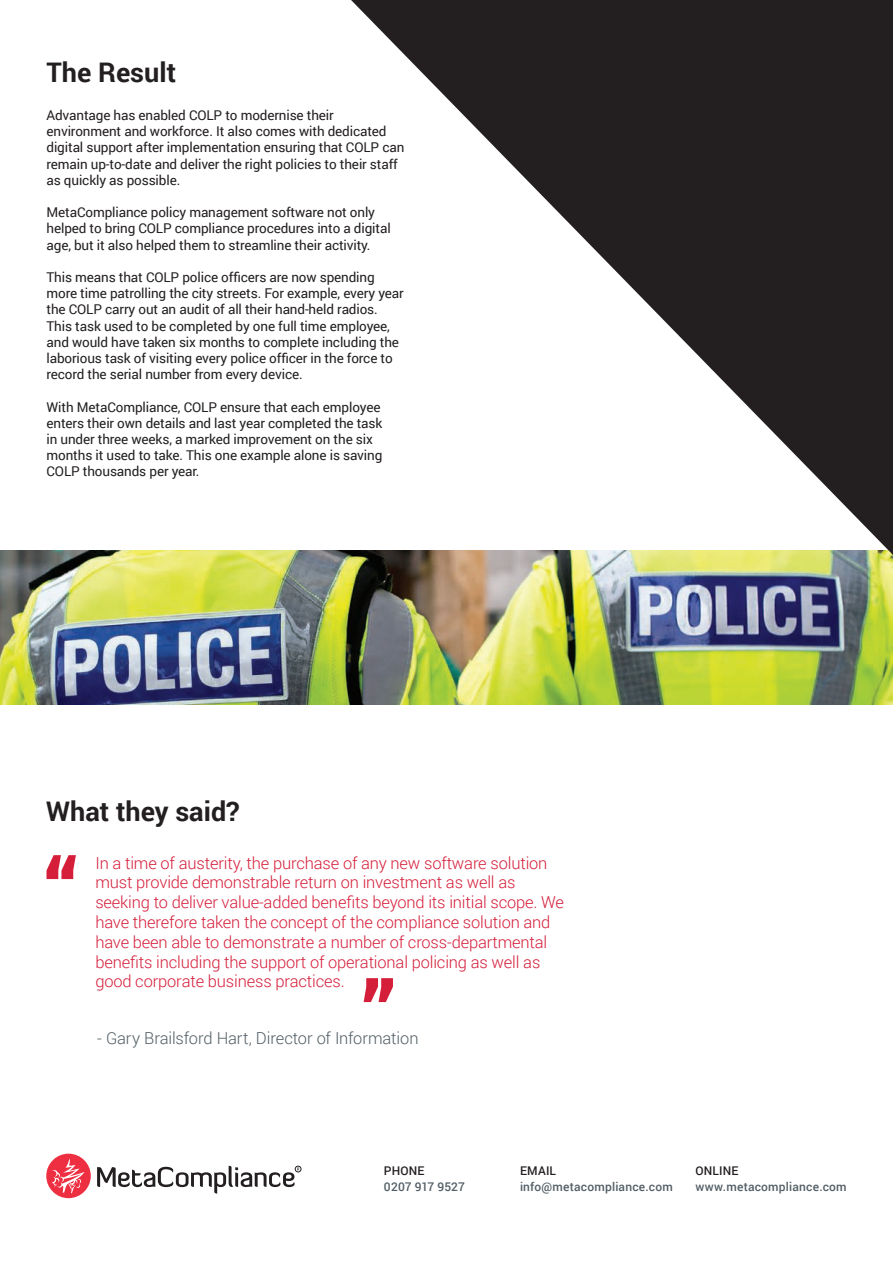
<style>
.page{position:relative;width:893px;height:1263px;background:#fff}
.page>*{position:absolute;margin:0;border:0;box-sizing:border-box;transform-origin:0 0}
.t1{font:700 27px "Roboto";color:#231f20}
.t2{font:300 16.5px/19.8px "Roboto";letter-spacing:-.01em;color:#d51e3a}
.t3{font:300 16.5px "Roboto";letter-spacing:-.01em;color:#525e65}
.t4{font:13.5px/16.2px "Roboto";letter-spacing:-.01em;color:#231f20}
.t5{font:500 12px "Roboto";letter-spacing:.02em;color:#525e65}
.t6{font:500 12px "Roboto";letter-spacing:.015em;color:#231f20}
</style>
<div class="page">
<svg style="left:97px;top:1166px;width:204px;height:28px"></svg>
<svg style="left:46px;top:1154px;width:45px;height:44px"></svg>
<img style="left:0;top:550px;width:893px;height:154px">
<svg style="left:351px;top:0;width:542px;height:555px"></svg>
<div style="left:698px;top:226px;width:162px;height:30px;background:#231f20"></div>
<svg style="left:769px;top:210px;width:92px;height:9px"></svg>
<svg style="left:809px;top:175px;width:52px;height:9px"></svg>
<div style="left:765px;top:106px;width:96px;height:61px;background:#231f20"></div>
<svg style="left:726px;top:72px;width:134px;height:9px"></svg>
<svg style="left:47px;top:855px;width:29px;height:24px"></svg>
<svg style="left:364px;top:978px;width:29px;height:24px"></svg>
<p class="t1" style="left:47px;top:54px;width:131px">The Result</p>
<p class="t4" style="left:47px;top:107px;width:359px">Advantage has enabled COLP to modernise their environment and workforce. It also comes with dedicated digital support after implementation ensuring that COLP can remain up-to-date and deliver the right policies to their staff as quickly as possible.</p>
<p class="t4" style="left:47px;top:204px;width:346px">MetaCompliance policy management software not only helped to bring COLP compliance procedures into a digital age, but it also helped them to streamline their activity.</p>
<p class="t4" style="left:47px;top:269px;width:359px">This means that COLP police officers are now spending more time patrolling the city streets. For example, every year the COLP carry out an audit of all their hand-held radios.<br>This task used to be completed by one full time employee, and would have taken six months to complete including the laborious task of visiting every police officer in the force to record the serial number from every device.</p>
<p class="t4" style="left:47px;top:398px;width:337px">With MetaCompliance, COLP ensure that each employee enters their own details and last year completed the task in under three weeks, a marked improvement on the six months it used to take. This one example alone is saving COLP thousands per year.</p>
<p class="t1" style="left:46px;top:792px;width:195px">What they said?</p>
<p class="t2" style="left:95px;top:852px;width:454px">In a time of austerity, the purchase of any new software solution must provide demonstrable return on investment as well as</p>
<p class="t2" style="left:95px;top:892px;width:470px">seeking to deliver value-added benefits beyond its initial scope. We have therefore taken the concept of the compliance solution and have been able to demonstrate a number of cross-departmental benefits including the support of operational policing as well as good corporate business practices.</p>
<p class="t3" style="left:97px;top:1027px;width:323px">- Gary Brailsford Hart, Director of Information</p>
<p class="t6" style="left:384px;top:1162px;width:42px">PHONE</p>
<p class="t5" style="left:384px;top:1178px;width:83px">0207 917 9527</p>
<p class="t6" style="left:520px;top:1162px;width:38px">EMAIL</p>
<p class="t5" style="left:520px;top:1178px;width:154px">info@metacompliance.com</p>
<p class="t6" style="left:695px;top:1162px;width:44px">ONLINE</p>
<p class="t5" style="left:695px;top:1178px;width:153px">www.metacompliance.com</p>
</div>
